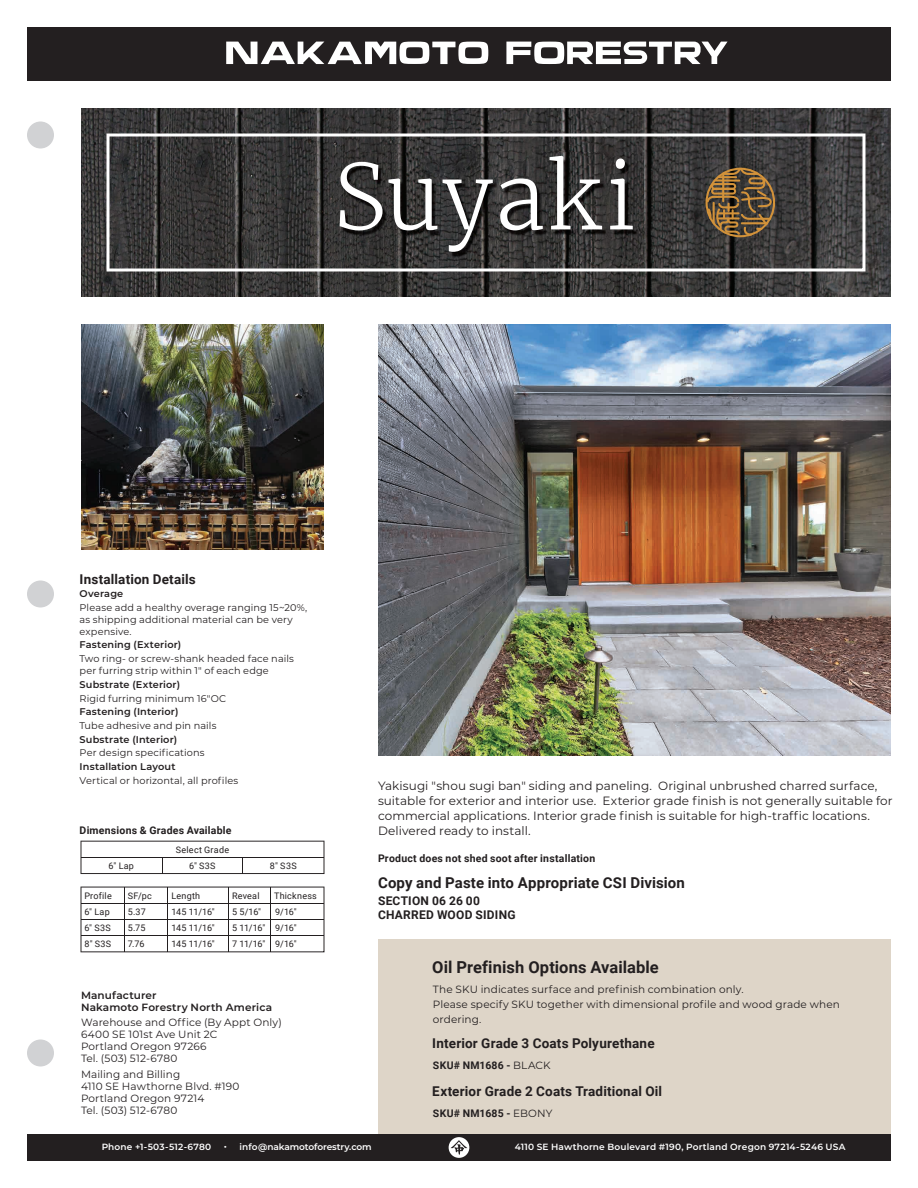
<style>
.page{position:relative;width:918px;height:1188px;background:#fff}
.page>*{position:absolute;margin:0;border:0;box-sizing:border-box;transform-origin:0 0}
.t1{font:300 90px "Merriweather";letter-spacing:.025em;color:#fff}
.t2{font:700 16.5px "Roboto";letter-spacing:.005em;color:#231f20}
.t3{font:700 15px "Roboto";letter-spacing:.01em;color:#231f20}
.t4{font:700 13.5px "Roboto";letter-spacing:.01em;color:#231f20}
.t5{font:12px/15px "Montserrat";letter-spacing:.005em;color:#231f20}
.t6{font:700 12px/14.4px "Roboto";letter-spacing:.02em;color:#231f20}
.t7{font:10.5px/12px "Montserrat";letter-spacing:.01em;color:#231f20}
.t8{font:700 10.5px "Roboto";letter-spacing:.02em;color:#231f20}
.t9{font:600 10.5px/12px "Montserrat";letter-spacing:.015em;color:#231f20}
.t10{font:9.75px/12px "Montserrat";letter-spacing:.01em;color:#231f20}
.t11{font:600 9.75px "Montserrat";letter-spacing:.015em;color:#231f20}
.t12{font:9px "Roboto";letter-spacing:.025em;color:#231f20}
.t13{font:600 9px "Montserrat";letter-spacing:.02em;color:#fff}
.t14{font:600 9px "Montserrat";letter-spacing:-.01em;color:#fff}
.s1{font-family:"Montserrat";font-weight:400}
</style>
<div class="page">
<div style="left:378px;top:939px;width:513px;height:195px;background:#ded5c8"></div>
<svg style="left:81px;top:887px;width:243px;height:65px"></svg>
<hr style="left:81px;top:903px;width:243px;height:1px;background:#231f20">
<hr style="left:81px;top:919px;width:243px;height:1px;background:#231f20">
<hr style="left:81px;top:935px;width:243px;height:1px;background:#231f20">
<hr style="left:124px;top:887px;width:1px;height:65px;background:#231f20">
<hr style="left:168px;top:887px;width:1px;height:65px;background:#231f20">
<hr style="left:228px;top:887px;width:1px;height:65px;background:#231f20">
<hr style="left:270px;top:887px;width:1px;height:65px;background:#231f20">
<svg style="left:81px;top:841px;width:243px;height:33px"></svg>
<div style="left:27px;top:1134px;width:864px;height:27px;background:#231f20"></div>
<svg style="left:449px;top:1137px;width:20px;height:21px"></svg>
<div style="left:27px;top:122px;width:27px;height:26px;background:#d1d2d4;border-radius:50%"></div>
<div style="left:27px;top:1040px;width:27px;height:26px;background:#d1d2d4;border-radius:50%"></div>
<div style="left:27px;top:580px;width:27px;height:28px;background:#d1d2d4;border-radius:50%"></div>
<img style="left:81px;top:324px;width:243px;height:225px">
<img style="left:378px;top:324px;width:513px;height:432px">
<img style="left:81px;top:108px;width:810px;height:189px">
<svg style="left:106px;top:134px;width:760px;height:138px;background:#464545"></svg>
<img style="left:334px;top:153px;width:310px;height:108px">
<svg style="left:706px;top:168px;width:69px;height:69px;background:#6e5737"></svg>
<div style="left:27px;top:27px;width:864px;height:54px;background:#231f20"></div>
<svg style="left:506px;top:42px;width:222px;height:22px"></svg>
<svg style="left:226px;top:42px;width:262px;height:22px"></svg>
<h1 class="t1" style="left:334px;top:141px;width:304px">Suyaki</h1>
<p class="t4" style="left:80px;top:569px;width:118px">Installation Details</p>
<p class="t11" style="left:80px;top:587px;width:45px">Overage</p>
<p class="t10" style="left:80px;top:601px;width:229px">Please add a healthy overage ranging 15~20%, as shipping additional material can be very expensive.</p>
<p class="t11" style="left:80px;top:638px;width:103px">Fastening (Exterior)</p>
<p class="t10" style="left:80px;top:652px;width:216px">Two ring- or screw-shank headed face nails per furring strip within 1" of each edge</p>
<p class="t11" style="left:80px;top:678px;width:102px">Substrate (Exterior)</p>
<p class="t10" style="left:80px;top:692px;width:148px">Rigid furring minimum 16"OC</p>
<p class="t11" style="left:80px;top:705px;width:100px">Fastening (Interior)</p>
<p class="t10" style="left:80px;top:719px;width:138px">Tube adhesive and pin nails</p>
<p class="t11" style="left:80px;top:732px;width:99px">Substrate (Interior)</p>
<p class="t10" style="left:80px;top:746px;width:127px">Per design specifications</p>
<p class="t11" style="left:80px;top:760px;width:97px">Installation Layout</p>
<p class="t10" style="left:80px;top:774px;width:160px">Vertical or horizontal, all profiles</p>
<p class="t8" style="left:80px;top:823px;width:153px">Dimensions &amp; Grades Available</p>
<p class="t12" style="left:176px;top:844px;width:55px">Select Grade</p>
<p class="t12" style="left:109px;top:860px;width:27px">6" Lap</p>
<p class="t12" style="left:189px;top:860px;width:28px">6" S3S</p>
<p class="t12" style="left:270px;top:860px;width:28px">8" S3S</p>
<p class="t12" style="left:84px;top:890px;width:29px">Profile</p>
<p class="t12" style="left:128px;top:890px;width:26px">SF/pc</p>
<p class="t12" style="left:171px;top:890px;width:30px">Length</p>
<p class="t12" style="left:232px;top:890px;width:29px">Reveal</p>
<p class="t12" style="left:274px;top:890px;width:44px">Thickness</p>
<p class="t12" style="left:84px;top:938px;width:28px">8" S3S</p>
<p class="t12" style="left:128px;top:938px;width:18px">7.76</p>
<p class="t12" style="left:171px;top:938px;width:45px">145 11/16"</p>
<p class="t12" style="left:232px;top:938px;width:66px">7 11/16" 9/16"</p>
<p class="t12" style="left:84px;top:906px;width:27px">6" Lap</p>
<p class="t12" style="left:128px;top:906px;width:20px">5.37</p>
<p class="t12" style="left:171px;top:906px;width:45px">145 11/16"</p>
<p class="t12" style="left:232px;top:906px;width:31px">5 5/16"</p>
<p class="t12" style="left:275px;top:906px;width:23px">9/16"</p>
<p class="t12" style="left:84px;top:922px;width:28px">6" S3S</p>
<p class="t12" style="left:128px;top:921px;width:19px">5.75</p>
<p class="t12" style="left:171px;top:921px;width:45px">145 11/16"</p>
<p class="t12" style="left:232px;top:921px;width:66px">5 11/16" 9/16"</p>
<p class="t9" style="left:81px;top:989px;width:193px">Manufacturer<br>Nakamoto Forestry North America</p>
<p class="t7" style="left:81px;top:1016px;width:202px">Warehouse and Office (By Appt Only)<br>6400 SE 101st Ave Unit 2C<br>Portland Oregon 97266<br>Tel. (503) 512-6780</p>
<p class="t7" style="left:81px;top:1068px;width:160px">Mailing and Billing<br>4110 SE Hawthorne Blvd. #190<br>Portland Oregon 97214<br>Tel. (503) 512-6780</p>
<p class="t5" style="left:378px;top:777px;width:516px">Yakisugi "shou sugi ban" siding and paneling. Original unbrushed charred surface, suitable for exterior and interior use. Exterior grade finish is not generally suitable for commercial applications. Interior grade finish is suitable for high-traffic locations.<br>Delivered ready to install.</p>
<p class="t8" style="left:378px;top:851px;width:219px">Product does not shed soot after installation</p>
<h3 class="t3" style="left:378px;top:872px;width:309px">Copy and Paste into Appropriate CSI Division</h3>
<p class="t6" style="left:378px;top:893px;width:139px">SECTION 06 26 00<br>CHARRED WOOD SIDING</p>
<h2 class="t2" style="left:432px;top:956px;width:228px">Oil Prefinish Options Available</h2>
<p class="t7" style="left:433px;top:981px;width:408px;line-height:15px">The SKU indicates surface and prefinish combination only.<br>Please specify SKU together with dimensional profile and wood grade when ordering.</p>
<p class="t4" style="left:432px;top:1033px;width:224px">Interior Grade 3 Coats Polyurethane</p>
<p class="t8" style="left:433px;top:1058px;width:119px">SKU# NM1686 - <span class="s1">BLACK</span></p>
<p class="t4" style="left:432px;top:1082px;width:231px">Exterior Grade 2 Coats Traditional Oil</p>
<p class="t8" style="left:433px;top:1106px;width:121px">SKU# NM1685 - <span class="s1">EBONY</span></p>
<p class="t13" style="left:102px;top:1141px;width:111px">Phone +1-503-512-6780</p>
<p class="t14" style="left:224px;top:1141px;width:149px">• info@nakamotoforestry.com</p>
<p class="t13" style="left:515px;top:1141px;width:332px">4110 SE Hawthorne Boulevard #190, Portland Oregon 97214-5246 USA</p>
</div>
